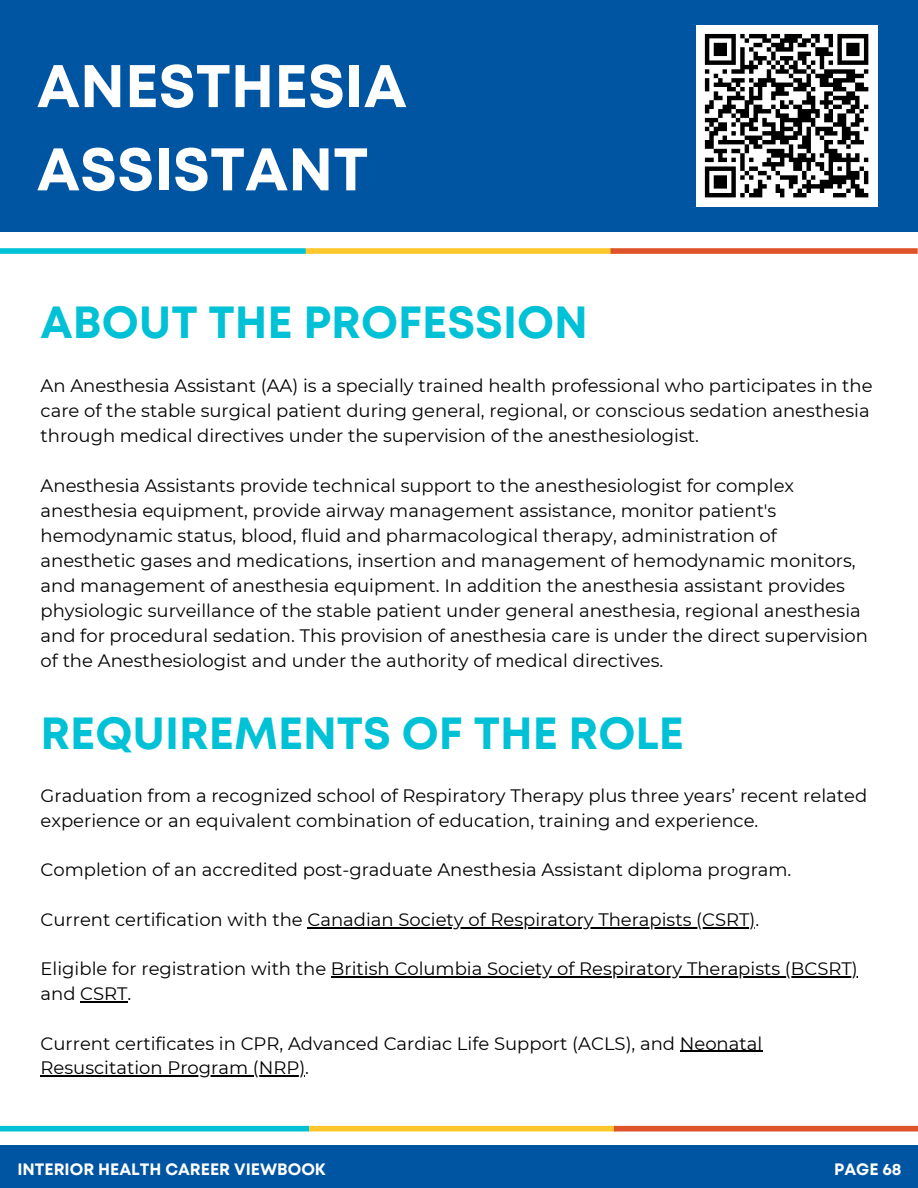
<style>
.page{position:relative;width:918px;height:1188px;background:#fff}
.page>*{position:absolute;margin:0;border:0;box-sizing:border-box;transform-origin:0 0}
.t1{font:700 60px/83.2px "Mont";color:#fff}
.t2{font:700 45px "Mont";color:#00c1d5}
.t3{font:18px/25px "Montserrat";color:#000}
.t4{font:700 16.5px "Mont";color:#fff}
</style>
<div class="page">
<hr style="left:308px;top:927px;width:447px;height:1px;background:#000">
<hr style="left:331px;top:977px;width:527px;height:1px;background:#000">
<hr style="left:80px;top:1001px;width:48px;height:1px;background:#000">
<hr style="left:680px;top:1051px;width:82px;height:1px;background:#000">
<hr style="left:41px;top:1076px;width:264px;height:1px;background:#000">
<div style="left:0;top:1126px;width:309px;height:5px;background:#00c1d5"></div>
<div style="left:309px;top:1126px;width:307px;height:5px;background:#ffc72c"></div>
<div style="left:614px;top:1126px;width:304px;height:5px;background:#de5428"></div>
<div style="left:0;top:1146px;width:918px;height:42px;background:#0055a2"></div>
<div style="left:0;top:0;width:918px;height:232px;background:#0055a2"></div>
<div style="left:696px;top:25px;width:181px;height:181px;background:#fff"></div>
<svg style="left:704px;top:34px;width:165px;height:164px"></svg>
<div style="left:0;top:248px;width:306px;height:6px;background:#00c1d5"></div>
<div style="left:306px;top:248px;width:307px;height:6px;background:#ffc72c"></div>
<div style="left:611px;top:248px;width:307px;height:6px;background:#de5428"></div>
<h1 class="t1" style="left:37px;top:49px;width:371px">ANESTHESIA<br>ASSISTANT</h1>
<h2 class="t2" style="left:41px;top:305px;width:549px">ABOUT THE PROFESSION</h2>
<p class="t3" style="left:41px;top:373px;width:834px">An Anesthesia Assistant (AA) is a specially trained health professional who participates in the care of the stable surgical patient during general, regional, or conscious sedation anesthesia through medical directives under the supervision of the anesthesiologist.</p>
<p class="t3" style="left:41px;top:473px;width:829px">Anesthesia Assistants provide technical support to the anesthesiologist for complex anesthesia equipment, provide airway management assistance, monitor patient's hemodynamic status, blood, fluid and pharmacological therapy, administration of anesthetic gases and medications, insertion and management of hemodynamic monitors, and management of anesthesia equipment. In addition the anesthesia assistant provides physiologic surveillance of the stable patient under general anesthesia, regional anesthesia and for procedural sedation. This provision of anesthesia care is under the direct supervision of the Anesthesiologist and under the authority of medical directives.</p>
<h2 class="t2" style="left:41px;top:716px;width:645px">REQUIREMENTS OF THE ROLE</h2>
<p class="t3" style="left:41px;top:783px;width:828px">Graduation from a recognized school of Respiratory Therapy plus three years’ recent related experience or an equivalent combination of education, training and experience.</p>
<p class="t3" style="left:41px;top:858px;width:752px">Completion of an accredited post-graduate Anesthesia Assistant diploma program.</p>
<p class="t3" style="left:41px;top:907px;width:720px">Current certification with the Canadian Society of Respiratory Therapists (CSRT).</p>
<p class="t3" style="left:41px;top:957px;width:819px">Eligible for registration with the British Columbia Society of Respiratory Therapists (BCSRT) and CSRT.</p>
<p class="t3" style="left:41px;top:1031px;width:723px">Current certificates in CPR, Advanced Cardiac Life Support (ACLS), and Neonatal<br>Resuscitation Program (NRP).</p>
<p class="t4" style="left:17px;top:1163px;width:310px">INTERIOR HEALTH CAREER VIEWBOOK</p>
<p class="t4" style="left:834px;top:1163px;width:69px">PAGE 68</p>
</div>
